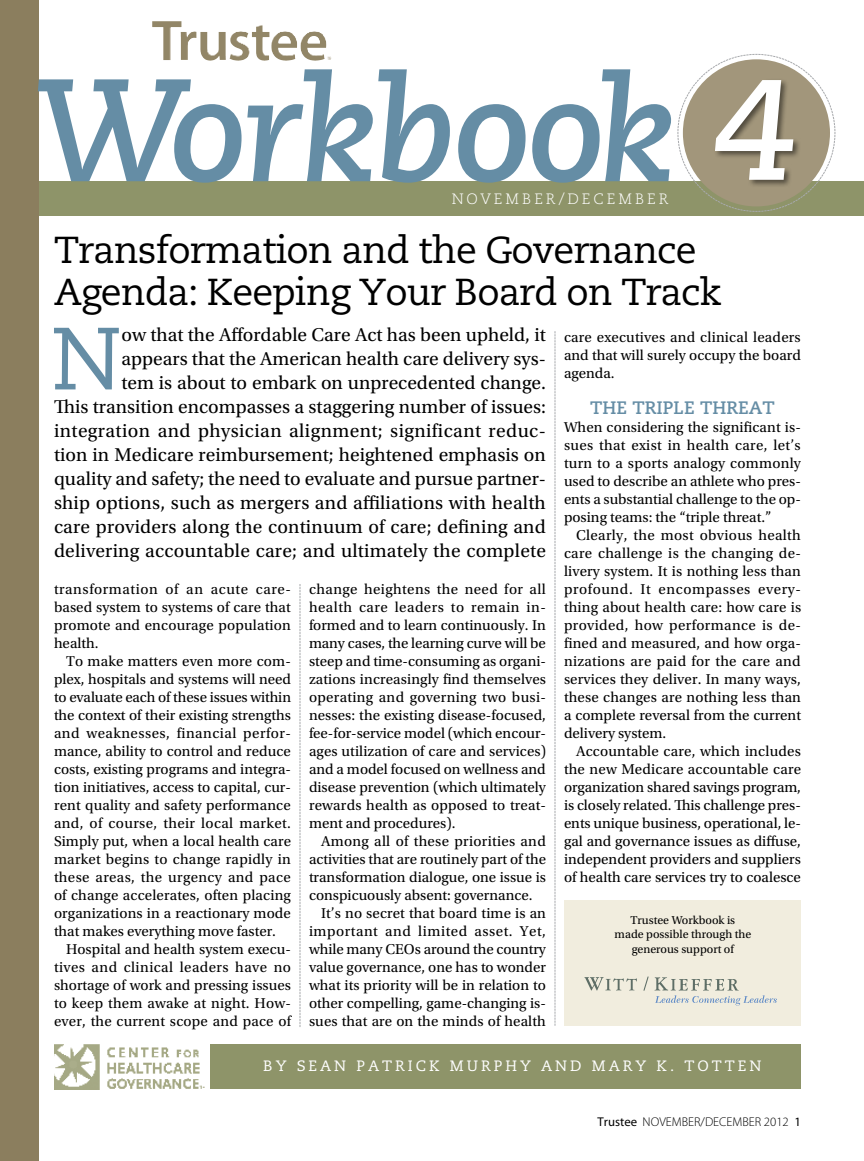
<style>
.page{position:relative;width:864px;height:1161px;background:#fff}
.page>*{position:absolute;margin:0;border:0;box-sizing:border-box;transform-origin:0 0}
.t1{font:italic 700 145.5px "Caecilia LT Std";letter-spacing:-.03em;color:#658da5}
.t2{font:88.05px "Caecilia LT Std";color:#658da5}
.t3{font:37.5px/42px "Caecilia LT Std";letter-spacing:-.025em;color:#000}
.t4{font:19.5px/24px "Utopia Std";color:#000;text-align:right}
.t5{font:700 18px "Caecilia LT Std";color:#658da5}
.t6{font:15px/18px "Utopia Std";color:#000;text-align:justify}
.t7{font:15px "Caecilia LT Std";letter-spacing:.2em;color:#fff}
.t8{font:15px "Utopia Std";letter-spacing:.035em;color:#000}
.t9{font:15px "Utopia Std";letter-spacing:.02em;color:#000}
.t10{font:300 15px "Caecilia LT Std";letter-spacing:.2em;color:#fff}
.t11{font:300 12.75px "Myriad Pro";color:#000}
.t12{font:12px/14.4px "Utopia Std";color:#000;text-align:center}
.s1{font-size:142.5px;color:#fff}
.s2{font-weight:400}
</style>
<div class="page">
<div style="left:39px;top:181px;width:825px;height:35px;background:#8e9469"></div>
<div style="left:0;top:0;width:39px;height:1161px;background:#8b7e5e"></div>
<svg style="left:677px;top:54px;width:159px;height:158px"></svg>
<div style="left:713px;top:78px;width:88px;height:110px;background:#000;opacity:.5"></div>
<img style="left:152px;top:21px;width:118px;height:40px">
<img style="left:54px;top:1044px;width:151px;height:45px">
<div style="left:210px;top:1044px;width:591px;height:45px;background:#8e9469"></div>
<svg style="left:555px;top:331px;width:1px;height:695px"></svg>
<svg style="left:300px;top:584px;width:1px;height:443px"></svg>
<div style="left:564px;top:900px;width:237px;height:126px;background:#f1edde"></div>
<svg style="left:584px;top:977px;width:53px;height:14px"></svg>
<svg style="left:643px;top:976px;width:134px;height:30px"></svg>
<h1 class="t1" style="left:35px;top:46px;width:763px">Workbook <span class="s1">4</span></h1>
<p class="t10" style="left:452px;top:191px;width:218px">NOVEMBER/DECEMBER</p>
<h3 class="t3" style="left:54px;top:230px;width:669px">Transformation and the Governance<br>Agenda: Keeping Your Board on Track</h3>
<h2 class="t2" style="left:51px;top:308px;width:72px">N</h2>
<p class="t4" style="left:54px;top:323px;width:494px">ow that the Affordable Care Act has been upheld, it appears that the American health care delivery sys-<br>tem is about to embark on unprecedented change.<br>This transition encompasses a staggering number of issues: integration and physician alignment; significant reduc&shy;tion in Medicare reimbursement; heightened emphasis on quality and safety; the need to evaluate and pursue partner&shy;ship options, such as mergers and affiliations with health care providers along the continuum of care; defining and delivering accountable care; and ultimately the complete</p>
<p class="t6" style="left:564px;top:328px;width:238px">care executives and clinical leaders and that will surely occupy the board agenda.</p>
<p class="t5" style="left:590px;top:397px;width:181px">THE TRIPLE THREAT</p>
<p class="t6" style="left:564px;top:418px;width:239px">When considering the significant is&shy;sues that exist in health care, let’s turn to a sports analogy commonly used to describe an athlete who pres&shy;ents a substantial challenge to the op&shy;posing teams: the “triple threat.”</p>
<p class="t6" style="left:564px;top:526px;width:239px;text-indent:12px">Clearly, the most obvious health care challenge is the changing de&shy;livery system. It is nothing less than profound. It encompasses every&shy;thing about health care: how care is provided, how performance is de&shy;fined and measured, and how orga&shy;nizations are paid for the care and services they deliver. In many ways, these changes are nothing less than a complete reversal from the current delivery system.</p>
<p class="t6" style="left:564px;top:742px;width:239px;text-indent:12px">Accountable care, which includes the new Medicare accountable care organization shared savings program, is closely related. This challenge pres&shy;ents unique business, operational, le&shy;gal and governance issues as diffuse, independent providers and suppliers of health care services try to coalesce</p>
<p class="t6" style="left:54px;top:580px;width:238px">transformation of an acute care&shy;based system to systems of care that promote and encourage population health.</p>
<p class="t6" style="left:54px;top:652px;width:239px;text-indent:12px">To make matters even more com&shy;plex, hospitals and systems will need to evaluate each of these issues within the context of their existing strengths and weaknesses, financial perfor&shy;mance, ability to control and reduce costs, existing programs and integra&shy;tion initiatives, access to capital, cur&shy;rent quality and safety performance and, of course, their local market.<br>Simply put, when a local health care market begins to change rapidly in these areas, the urgency and pace of change accelerates, often placing organizations in a reactionary mode that makes everything move faster.</p>
<p class="t6" style="left:54px;top:940px;width:239px;text-indent:12px">Hospital and health system execu&shy;tives and clinical leaders have no shortage of work and pressing issues to keep them awake at night. How&shy;ever, the current scope and pace of</p>
<p class="t6" style="left:309px;top:580px;width:239px">change heightens the need for all health care leaders to remain in&shy;formed and to learn continuously. In many cases, the learning curve will be steep and time-consuming as organi&shy;zations increasingly find themselves operating and governing two busi&shy;nesses: the existing disease-focused, fee-for-service model (which encour&shy;ages utilization of care and services) and a model focused on wellness and disease prevention (which ultimately rewards health as opposed to treat&shy;ment and procedures).</p>
<p class="t9" style="left:321px;top:833px;width:226px">Among all of these priorities and</p>
<p class="t6" style="left:309px;top:850px;width:239px">activities that are routinely part of the</p>
<p class="t6" style="left:309px;top:868px;width:238px">transformation dialogue, one issue is</p>
<p class="t6" style="left:309px;top:886px;width:225px">conspicuously absent: governance.</p>
<p class="t6" style="left:321px;top:904px;width:227px">It’s no secret that board time is an</p>
<p class="t8" style="left:309px;top:923px;width:238px">important and limited asset. Yet,</p>
<p class="t6" style="left:309px;top:940px;width:238px">while many CEOs around the country</p>
<p class="t6" style="left:309px;top:958px;width:239px">value governance, one has to wonder</p>
<p class="t6" style="left:309px;top:976px;width:238px">what its priority will be in relation to</p>
<p class="t6" style="left:309px;top:994px;width:238px">other compelling, game-changing is-</p>
<p class="t6" style="left:309px;top:1012px;width:238px">sues that are on the minds of health</p>
<p class="t12" style="left:615px;top:913px;width:138px">Trustee Workbook is made possible through the generous support of</p>
<p class="t7" style="left:263px;top:1057px;width:71px">By Sean</p>
<p class="t7" style="left:356px;top:1057px;width:405px">Pat rick Murphy an d Ma ry K. Tott en</p>
<p class="t11" style="left:598px;top:1114px;width:205px"><span class="s2">Trustee</span> NOVEMBER/DECEMBER 2012 <span class="s2">1</span></p>
</div>
